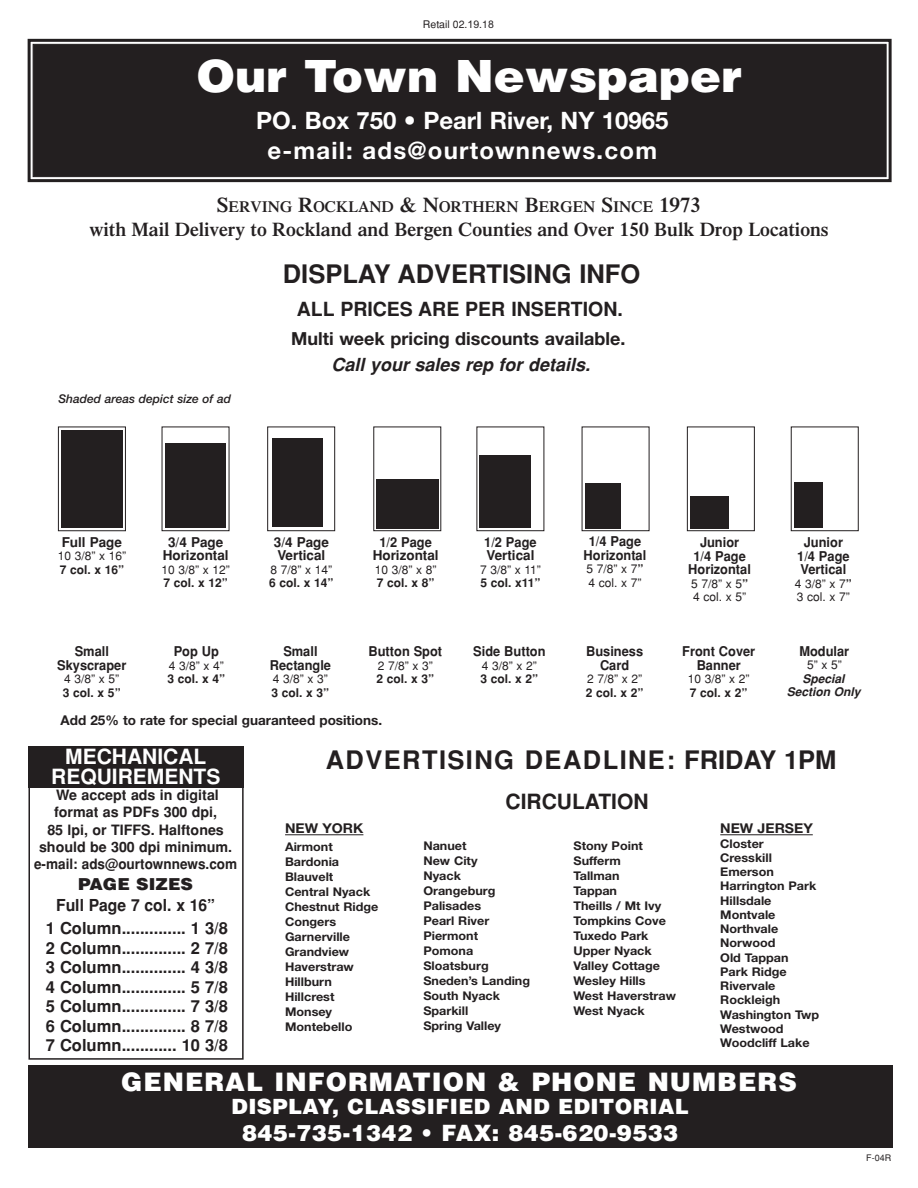
<style>
.page{position:relative;width:918px;height:1188px;background:#fff}
.page>*{position:absolute;margin:0;border:0;box-sizing:border-box;transform-origin:0 0}
.t1{font:900 44.4px "Helvetica";color:#fff;scale:1.05 1}
.t2{font:900 25.5px "Helvetica";letter-spacing:.04em;color:#fff}
.t3{font:700 25.5px "Helvetica";letter-spacing:.055em;color:#231f20}
.t4{font:700 25.5px "Helvetica";color:#231f20}
.t5{font:700 24px/30px "Helvetica Neue";color:#fff;text-align:center}
.t6{font:900 22.5px "Helvetica";letter-spacing:.02em;color:#fff}
.t7{font:900 21px "Helvetica";letter-spacing:.02em;color:#fff}
.t8{font:700 21px/19.5px "Helvetica";color:#fff;text-align:center}
.t9{font:700 21px "Helvetica";color:#231f20}
.t10{font:600 19.5px "Times";color:#231f20}
.t11{font:700 19.5px "Helvetica";color:#231f20}
.t12{font:700 18px "Helvetica Neue";color:#231f20}
.t13{font:italic 700 18px "Helvetica";color:#231f20}
.t14{font:700 16.5px/19.5px "Helvetica";color:#231f20;text-align:justify}
.t15{font:700 16.5px "Helvetica";color:#231f20;scale:.95 1}
.t16{font:900 16.5px "Helvetica";color:#231f20;scale:1.05 1}
.t17{font:600 15.75px "Times";color:#231f20}
.t18{font:700 14.25px/17.2px "Helvetica";color:#231f20;text-align:center}
.t19{font:700 13.5px/13.5px "Helvetica";color:#231f20;text-align:center;scale:.95 1}
.t20{font:700 13.5px "Helvetica Neue";color:#231f20}
.t21{font:700 13.5px/13.5px "Helvetica";color:#231f20;text-align:center}
.t22{font:700 13.5px "Helvetica Neue";color:#231f20;scale:1.05 1}
.t23{font:700 12px/15px "Helvetica Neue";color:#231f20;scale:1.05 1}
.t24{font:12px/13.5px "Helvetica";color:#231f20}
.t25{font:700 12px "Helvetica";color:#231f20}
.t26{font:italic 500 12px "Helvetica Neue";color:#231f20}
.t27{font:italic 700 12px/13.5px "Helvetica";color:#231f20;text-align:center}
.t28{font:10.5px "Helvetica";color:#231f20}
.t29{font:9px "Helvetica";color:#231f20}
.s1{font-family:"Arial"}
.s2{font-size:21px}
.s3{font-weight:700}
</style>
<div class="page">
<div style="left:28px;top:766px;width:216px;height:294px;border:2px solid #231f20"></div>
<div style="left:58px;top:427px;width:68px;height:104px;border:1px solid #231f20"></div>
<div style="left:61px;top:430px;width:62px;height:97px;background:#231f20"></div>
<div style="left:166px;top:443px;width:60px;height:84px;background:#231f20"></div>
<div style="left:267px;top:427px;width:68px;height:104px;border:1px solid #231f20"></div>
<div style="left:272px;top:438px;width:51px;height:88px;background:#231f20"></div>
<div style="left:373px;top:427px;width:68px;height:104px;border:1px solid #231f20"></div>
<div style="left:376px;top:479px;width:62px;height:50px;background:#231f20"></div>
<div style="left:480px;top:455px;width:51px;height:72px;background:#231f20"></div>
<div style="left:585px;top:483px;width:36px;height:45px;background:#231f20"></div>
<div style="left:28px;top:1066px;width:864px;height:82px;background:#231f20"></div>
<div style="left:28px;top:746px;width:216px;height:41px;background:#231f20"></div>
<div style="left:33px;top:44px;width:853px;height:133px;background:#231f20"></div>
<div style="left:28px;top:39px;width:864px;height:143px;border:3px solid #231f20"></div>
<div style="left:33px;top:44px;width:854px;height:133px;border:1px solid #231f20"></div>
<hr style="left:285px;top:834px;width:78px;height:1px;background:#231f20">
<hr style="left:720px;top:834px;width:93px;height:1px;background:#231f20">
<div style="left:687px;top:427px;width:68px;height:104px;border:1px solid #231f20"></div>
<div style="left:690px;top:496px;width:38px;height:32px;background:#231f20"></div>
<div style="left:791px;top:427px;width:68px;height:104px;border:1px solid #231f20"></div>
<div style="left:794px;top:482px;width:29px;height:45px;background:#231f20"></div>
<p class="t28" style="left:423px;top:20px;width:72px">Retail 02.<span class="s1">19</span>.1<span class="s1">8</span></p>
<h1 class="t1" style="left:196px;top:60px;width:521px">Our Town Newspaper</h1>
<h3 class="t5" style="left:256px;top:108px;width:414px">PO. Box 750 • Pearl River, NY 10965 e-mail: ads@ourtownnews.com</h3>
<h3 class="t17" style="left:217px;top:201px;width:486px"><span class="s2">S</span>ERVING <span class="s2">R</span>OCKLAND <span class="s2">&amp; N</span>ORTHERN <span class="s2">B</span>ERGEN <span class="s2">S</span>INCE <span class="s2">1973</span></h3>
<h3 class="t10" style="left:89px;top:222px;width:741px">with Mail Delivery to Rockland and Bergen Counties and Over 150 Bulk Drop Locations</h3>
<h2 class="t4" style="left:283px;top:264px;width:359px">DISPLAY ADVERTISING INFO</h2>
<h3 class="t11" style="left:297px;top:302px;width:328px">ALL PRICES ARE PER INSERTION.</h3>
<p class="t26" style="left:58px;top:394px;width:174px">Shaded areas depict size of ad</p>
<h3 class="t12" style="left:291px;top:332px;width:336px">Multi week pricing discounts available.</h3>
<h3 class="t13" style="left:332px;top:358px;width:260px">Call your sales rep for details.</h3>
<p class="t21" style="left:62px;top:536px;width:62px">Full Page</p>
<p class="t24" style="left:58px;top:550px;width:70px">10 3/8” x 16”</p>
<p class="t25" style="left:60px;top:565px;width:66px">7 col. x 16”</p>
<p class="t19" style="left:57px;top:646px;width:74px">Small<br>Skyscraper</p>
<p class="t24" style="left:64px;top:673px;width:57px">4 3/8” x 5”</p>
<p class="t25" style="left:63px;top:688px;width:59px">3 col. x 5”</p>
<p class="t21" style="left:163px;top:536px;width:67px">3/4 Page<br>Horizontal</p>
<p class="t24" style="left:162px;top:564px;width:70px">10 3/8” x 12”</p>
<p class="t25" style="left:164px;top:578px;width:66px">7 col. x 12”</p>
<p class="t19" style="left:174px;top:646px;width:49px">Pop Up</p>
<p class="t24" style="left:169px;top:660px;width:57px">4 3/8” x 4”</p>
<p class="t25" style="left:168px;top:674px;width:59px">3 col. x 4”</p>
<p class="t21" style="left:274px;top:536px;width:57px;text-align:left">3/4 Page<br>Vertical</p>
<p class="t24" style="left:271px;top:564px;width:63px">8 7/8” x 14”</p>
<p class="t25" style="left:269px;top:578px;width:66px">6 col. x 14”</p>
<p class="t19" style="left:270px;top:646px;width:66px">Small<br>Rectangle</p>
<p class="t24" style="left:273px;top:673px;width:57px">4 3/8” x 3”</p>
<p class="t25" style="left:272px;top:688px;width:59px">3 col. x 3”</p>
<p class="t19" style="left:373px;top:537px;width:71px">1/2 Page<br>Horizontal</p>
<p class="t24" style="left:375px;top:564px;width:63px">10 3/8” x 8”</p>
<p class="t25" style="left:377px;top:579px;width:59px">7 col. x 8”</p>
<p class="t19" style="left:369px;top:646px;width:79px">Button Spot</p>
<p class="t24" style="left:378px;top:660px;width:57px">2 7/8” x 3”</p>
<p class="t25" style="left:377px;top:674px;width:59px">2 col. x 3”</p>
<p class="t20" style="left:61px;top:715px;width:323px">Add 25% to rate for special guaranteed positions.</p>
<p class="t19" style="left:484px;top:537px;width:57px;text-align:left">1/2 Page<br>Vertical</p>
<p class="t24" style="left:480px;top:564px;width:62px">7 3/8” x 11”</p>
<p class="t25" style="left:480px;top:579px;width:62px">5 col. x11”</p>
<p class="t19" style="left:473px;top:646px;width:78px">Side Button</p>
<p class="t24" style="left:482px;top:660px;width:57px">4 3/8” x 2”</p>
<p class="t25" style="left:481px;top:674px;width:59px">3 col. x 2”</p>
<p class="t19" style="left:584px;top:536px;width:67px">1/4 Page<br>Horizontal</p>
<p class="t24" style="left:586px;top:564px;width:59px">5 7/8” x 7<span class="s3">”<br></span>4 col. x 7”</p>
<p class="t19" style="left:586px;top:646px;width:62px">Business<br>Card</p>
<p class="t24" style="left:587px;top:673px;width:57px">2 7/8” x 2”</p>
<p class="t25" style="left:586px;top:688px;width:59px">2 col. x 2”</p>
<p class="t19" style="left:688px;top:537px;width:67px">Junior<br>1/4 Page<br>Horizontal</p>
<p class="t24" style="left:691px;top:578px;width:59px">5 7/8” x 5<span class="s3">”<br></span>4 col. x 5”</p>
<p class="t19" style="left:682px;top:646px;width:78px">Front Cover<br>Banner</p>
<p class="t24" style="left:688px;top:673px;width:63px">10 3/8” x 2”</p>
<p class="t25" style="left:690px;top:688px;width:59px">7 col. x 2”</p>
<p class="t19" style="left:797px;top:537px;width:57px">Junior<br>1/4 Page<br>Vertical</p>
<p class="t24" style="left:795px;top:578px;width:59px">4 3/8” x 7<span class="s3">”<br></span>3 col. x 7”</p>
<p class="t19" style="left:799px;top:646px;width:54px">Modular</p>
<p class="t24" style="left:807px;top:659px;width:36px">5” x 5”</p>
<p class="t27" style="left:787px;top:673px;width:75px">Special<br>Section Only</p>
<h3 class="t8" style="left:51px;top:749px;width:171px">MECHANICAL<br>REQUIREMENTS</h3>
<p class="t18" style="left:34px;top:788px;width:205px">We accept ads in digital format as PDFs 300 dpi,<br>85 lpi, or TIFFS. Halftones should be 300 dpi minimum. e-mail: ads@ourtownnews.com</p>
<h3 class="t16" style="left:78px;top:878px;width:111px">PAGE SIZES</h3>
<h3 class="t15" style="left:56px;top:899px;width:169px">Full Page 7 col. x 16”</h3>
<h3 class="t14" style="left:46px;top:920px;width:184px">1 Column.............. 1 3/8<br>2 Column.............. 2 7/8<br>3 Column.............. 4 3/8<br>4 Column.............. 5 7/8<br>5 Column.............. 7 3/8<br>6 Column.............. 8 7/8<br>7 Column............ 10 3/8</h3>
<h2 class="t3" style="left:326px;top:751px;width:512px">ADVERTISING DEADLINE: FRIDAY 1PM</h2>
<h3 class="t9" style="left:506px;top:794px;width:145px">CIRCULATION</h3>
<p class="t22" style="left:285px;top:824px;width:76px">NEW YORK</p>
<p class="t23" style="left:285px;top:841px;width:90px">Airmont<br>Bardonia<br>Blauvelt<br>Central Nyack<br>Chestnut Ridge<br>Congers<br>Garnerville<br>Grandview<br>Haverstraw<br>Hillburn<br>Hillcrest<br>Monsey<br>Montebello</p>
<p class="t23" style="left:423px;top:840px;width:103px">Nanuet<br>New City<br>Nyack<br>Orangeburg<br>Palisades<br>Pearl River<br>Piermont<br>Pomona<br>Sloatsburg<br>Sneden’s Landing<br>South Nyack<br>Sparkill<br>Spring Valley</p>
<p class="t23" style="left:573px;top:840px;width:99px">Stony Point<br>Sufferm<br>Tallman<br>Tappan<br>Theills / Mt Ivy<br>Tompkins Cove<br>Tuxedo Park<br>Upper Nyack<br>Valley Cottage<br>Wesley Hills<br>West Haverstraw<br>West Nyack</p>
<p class="t22" style="left:720px;top:824px;width:90px">NEW JERSEY</p>
<p class="t23" style="left:720px;top:837px;width:96px;line-height:14.2px">Closter<br>Cresskill<br>Emerson<br>Harrington Park<br>Hillsdale<br>Montvale<br>Northvale<br>Norwood<br>Old Tappan<br>Park Ridge<br>Rivervale<br>Rockleigh<br>Washington Twp<br>Westwood<br>Woodcliff Lake</p>
<h2 class="t2" style="left:121px;top:1072px;width:677px">GENERAL INFORMATION &amp; PHONE NUMBERS</h2>
<h3 class="t7" style="left:232px;top:1099px;width:459px">DISPLAY, CLASSIFIED AND EDITORIAL</h3>
<h3 class="t6" style="left:242px;top:1125px;width:438px">845-735-1342 • FAX: 845-620-9533</h3>
<p class="t29" style="left:866px;top:1155px;width:26px">F-04R</p>
</div>
